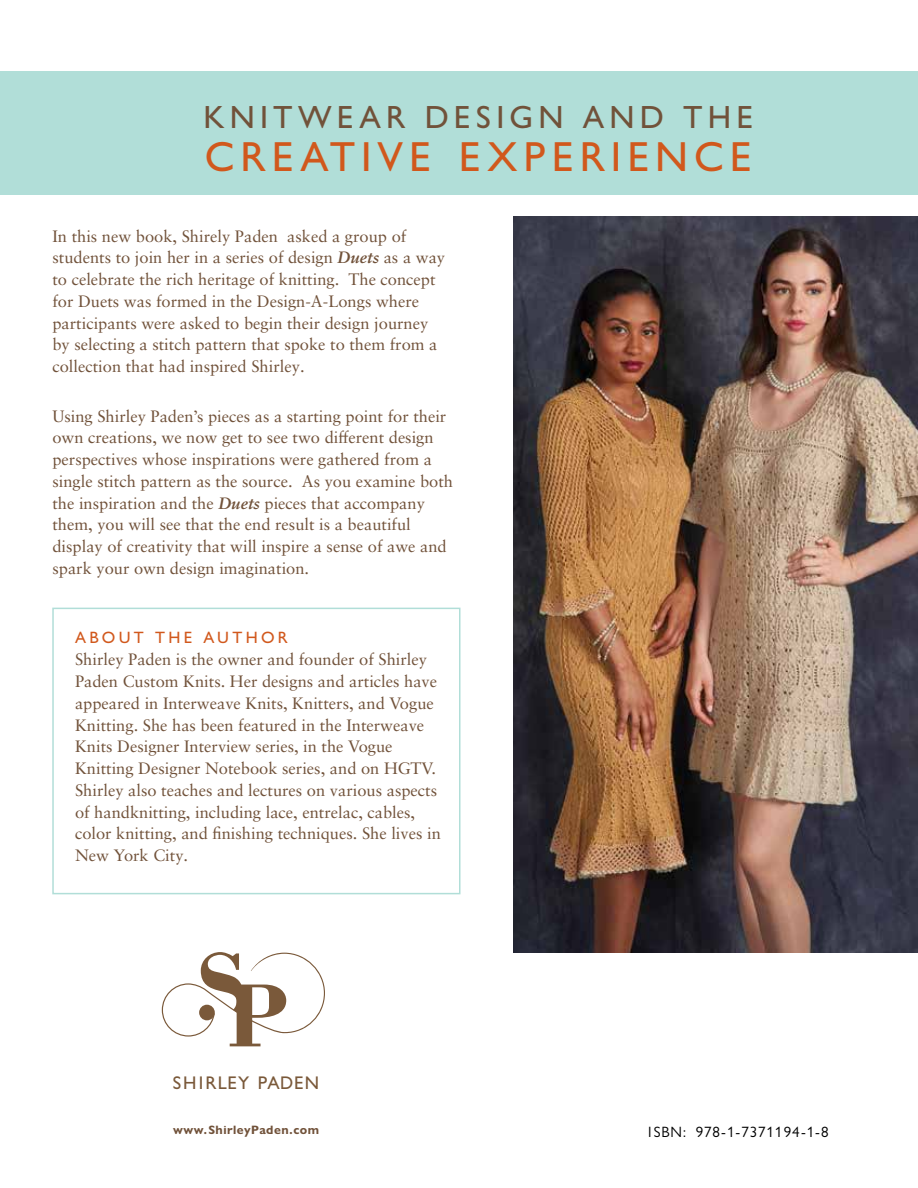
<style>
.page{position:relative;width:918px;height:1188px;background:#fff}
.page>*{position:absolute;margin:0;border:0;box-sizing:border-box;transform-origin:0 0}
.t1{font:500 42.15px "Gill Sans Nova";letter-spacing:.14em;color:#d1581c}
.t2{font:500 32.25px "Gill Sans Nova";letter-spacing:.16em;color:#71523a}
.t3{font:18.45px "Gill Sans";letter-spacing:.07em;color:#7a593a}
.t4{font:16.5px/21.8px "Sabon LT Pro";color:#71523a}
.t5{font:500 16.5px "Gill Sans Nova";letter-spacing:.2em;color:#d1581c}
.t6{font:15px "Gill Sans Nova";letter-spacing:.06em;color:#000}
.t7{font:700 12.15px "Gill Sans Nova";letter-spacing:.04em;color:#71523a}
.s1{font-weight:700;font-style:italic}
</style>
<div class="page">
<div style="left:0;top:71px;width:918px;height:123px;background:#b1ded8"></div>
<div style="left:52px;top:608px;width:409px;height:286px;border:2px solid #b1ded8"></div>
<svg style="left:162px;top:952px;width:163px;height:94px"></svg>
<img style="left:513px;top:216px;width:405px;height:736px">
<h2 class="t2" style="left:203px;top:98px;width:551px">KNITWEAR DESIGN AND THE</h2>
<h1 class="t1" style="left:205px;top:131px;width:549px">CREATIVE EXPERIENCE</h1>
<p class="t4" style="left:52px;top:225px;width:394px">In this new book, Shirely Paden asked a group of students to join her in a series of design <span class="s1">Duets</span> as a way to celebrate the rich heritage of knitting. The concept for Duets was formed in the Design-A-Longs where participants were asked to begin their design journey by selecting a stitch pattern that spoke to them from a collection that had inspired Shirley.</p>
<p class="t4" style="left:52px;top:405px;width:402px">Using Shirley Paden’s pieces as a starting point for their own creations, we now get to see two different design perspectives whose inspirations were gathered from a single stitch pattern as the source. As you examine both the inspiration and the <span class="s1">Duets</span> pieces that accompany them, you will see that the end result is a beautiful display of creativity that will inspire a sense of awe and spark your own design imagination.</p>
<p class="t5" style="left:75px;top:627px;width:214px">ABOUT THE AUTHOR</p>
<p class="t4" style="left:75px;top:648px;width:367px">Shirley Paden is the owner and founder of Shirley Paden Custom Knits. Her designs and articles have appeared in Interweave Knits, Knitters, and Vogue Knitting. She has been featured in the Interweave Knits Designer Interview series, in the Vogue Knitting Designer Notebook series, and on HGTV.<br>Shirley also teaches and lectures on various aspects of handknitting, including lace, entrelac, cables, color knitting, and finishing techniques. She lives in New York City.</p>
<p class="t3" style="left:173px;top:1073px;width:148px">SHIRLEY PADEN</p>
<p class="t7" style="left:173px;top:1122px;width:147px">www.ShirleyPaden.com</p>
<p class="t6" style="left:648px;top:1123px;width:182px">ISBN: 978-1-7371194-1-8</p>
</div>
